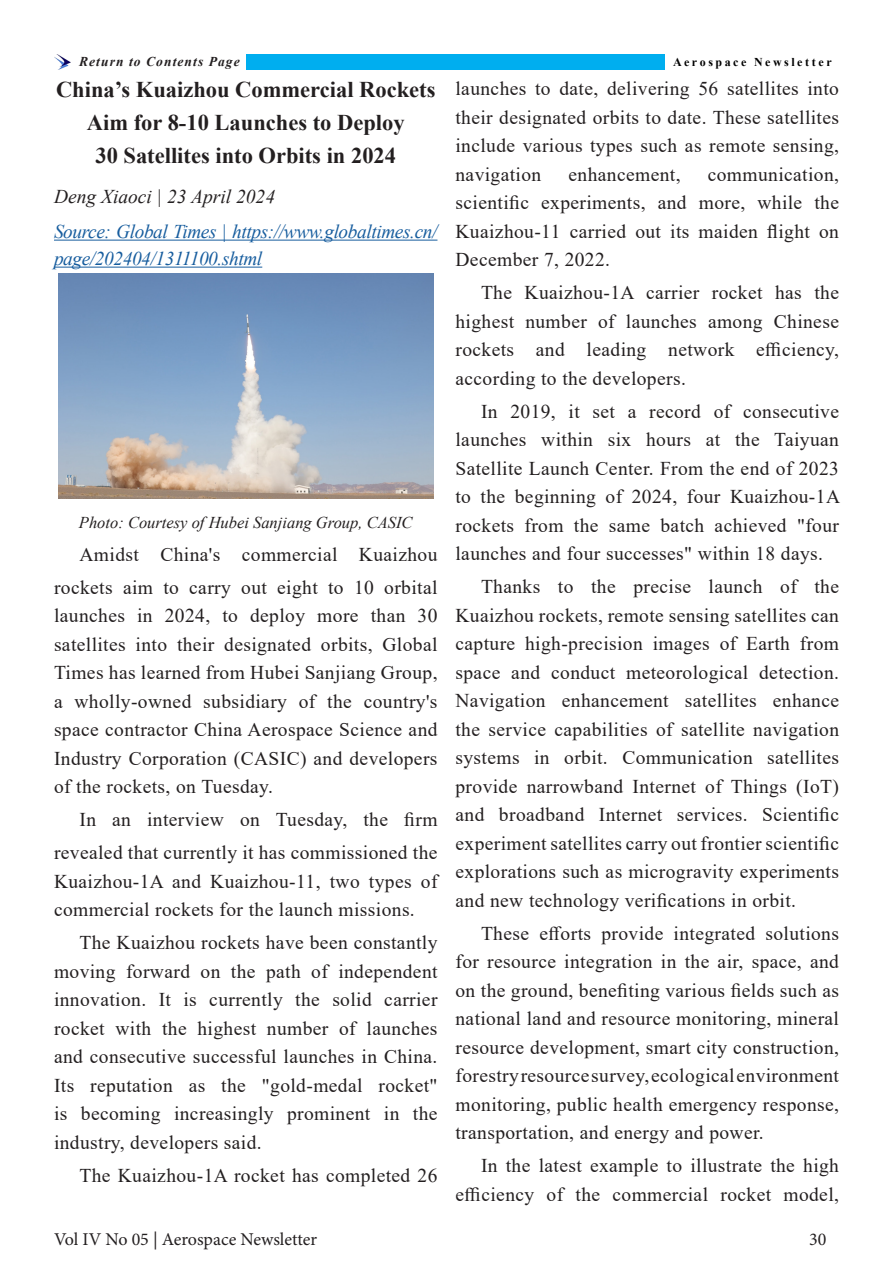
<style>
.page{position:relative;width:893px;height:1263px;background:#fff}
.page>*{position:absolute;margin:0;border:0;box-sizing:border-box;transform-origin:0 0}
.t1{font:700 22.5px/33px "Times New Roman";color:#231f20;text-align:center}
.t2{font:19.5px/28.5px "Times New Roman";letter-spacing:.02em;color:#231f20;text-align:justify}
.t3{font:italic 19.5px/27px "Times New Roman";letter-spacing:-.02em;color:#175d9e}
.t4{font:italic 19.5px "Times New Roman";color:#231f20}
.t5{font:18px "Minion Pro";color:#231f20}
.t6{font:italic 16.5px "Times New Roman";color:#231f20}
.t7{font:italic 700 13.5px "Times New Roman";letter-spacing:.08em;color:#231f20}
.t8{font:700 12px "Times New Roman";letter-spacing:.21em;color:#000}
</style>
<div class="page">
<img style="left:54px;top:54px;width:17px;height:16px">
<div style="left:246px;top:54px;width:420px;height:16px;background:#00aeef"></div>
<hr style="left:54px;top:240px;width:383px;height:1px;background:#175d9e">
<hr style="left:54px;top:267px;width:208px;height:1px;background:#175d9e">
<img style="left:59px;top:273px;width:374px;height:225px">
<p class="t7" style="left:79px;top:52px;width:162px">Return to Contents Page</p>
<p class="t8" style="left:673px;top:53px;width:160px">Aerospace Newsletter</p>
<p class="t1" style="left:56px;top:72px;width:381px">China’s Kuaizhou Commercial Rockets<br>Aim for 8-10 Launches to Deploy<br>30 Satellites into Orbits in 2024</p>
<p class="t4" style="left:54px;top:184px;width:223px">Deng Xiaoci | 23 April 2024</p>
<p class="t3" style="left:54px;top:217px;width:385px">Source: Global Times | https://www.globaltimes.cn/ page/202404/1311100.shtml</p>
<p class="t2" style="left:455px;top:74px;width:385px">launches to date, delivering 56 satellites into their designated orbits to date. These satellites include various types such as remote sensing, navigation</p>
<p class="t2" style="left:455px;top:159px;width:385px;text-indent:252px">communication, scientific experiments, and more, while the Kuaizhou-11 carried out its maiden flight on December 7, 2022.</p>
<p class="t2" style="left:455px;top:278px;width:385px;text-indent:26px">The Kuaizhou-1A carrier rocket has the highest number of launches among Chinese rockets and leading network efficiency, according to the developers.</p>
<p class="t2" style="left:455px;top:396px;width:386px;text-indent:26px">In 2019, it set a record of consecutive launches within six hours at the Taiyuan Satellite Launch Center. From the end of 2023 to the beginning of 2024, four Kuaizhou-1A rockets from the same batch achieved "four launches and four successes" within 18 days.</p>
<p class="t2" style="left:455px;top:572px;width:385px;text-indent:26px">Thanks to the precise launch of the Kuaizhou rockets, remote sensing satellites can capture high-precision images of Earth from space and conduct meteorological detection.<br>Navigation enhancement satellites enhance the service capabilities of satellite navigation systems in orbit. Communication satellites provide narrowband Internet of Things (IoT) and broadband Internet services. Scientific experiment satellites carry out frontier scientific explorations such as microgravity experiments and new technology verifications in orbit.</p>
<p class="t2" style="left:455px;top:918px;width:385px;text-indent:26px">These efforts provide integrated solutions for resource integration in the air, space, and on the ground, benefiting various fields such as national land and resource monitoring, mineral resource development, smart city construction, forestry resource survey, ecological environment monitoring, public health emergency response, transportation, and energy and power.</p>
<p class="t2" style="left:455px;top:1151px;width:385px;text-align:right">In the latest example to illustrate the high efficiency of the commercial rocket model,</p>
<p class="t2" style="left:568px;top:159px;width:114px">enhancement,</p>
<p class="t6" style="left:79px;top:511px;width:335px">Photo: Courtesy of Hubei Sanjiang Group, CASIC</p>
<p class="t2" style="left:54px;top:537px;width:385px;line-height:33px;text-align:right">Amidst China's commercial Kuaizhou rockets aim to carry out eight to 10 orbital</p>
<p class="t2" style="left:54px;top:601px;width:385px">launches in 2024, to deploy more than 30 satellites into their designated orbits, Global Times has learned from Hubei Sanjiang Group, a wholly-owned subsidiary of the country's space contractor China Aerospace Science and Industry Corporation (CASIC) and developers of the rockets, on Tuesday.</p>
<p class="t2" style="left:54px;top:802px;width:385px;line-height:33px;text-align:right">In an interview on Tuesday, the firm revealed that currently it has commissioned the</p>
<p class="t2" style="left:54px;top:866px;width:385px">Kuaizhou-1A and Kuaizhou-11, two types of commercial rockets for the launch missions.</p>
<p class="t2" style="left:54px;top:928px;width:385px;text-indent:26px">The Kuaizhou rockets have been constantly moving forward on the path of independent innovation. It is currently the solid carrier rocket with the highest number of launches and consecutive successful launches in China.<br>Its reputation as the "gold-medal rocket" is becoming increasingly prominent in the industry, developers said.</p>
<p class="t2" style="left:80px;top:1160px;width:360px">The Kuaizhou-1A rocket has completed 26</p>
<p class="t5" style="left:54px;top:1227px;width:265px">Vol IV No 05 | Aerospace Newsletter</p>
<p class="t5" style="left:809px;top:1227px;width:19px">30</p>
</div>
